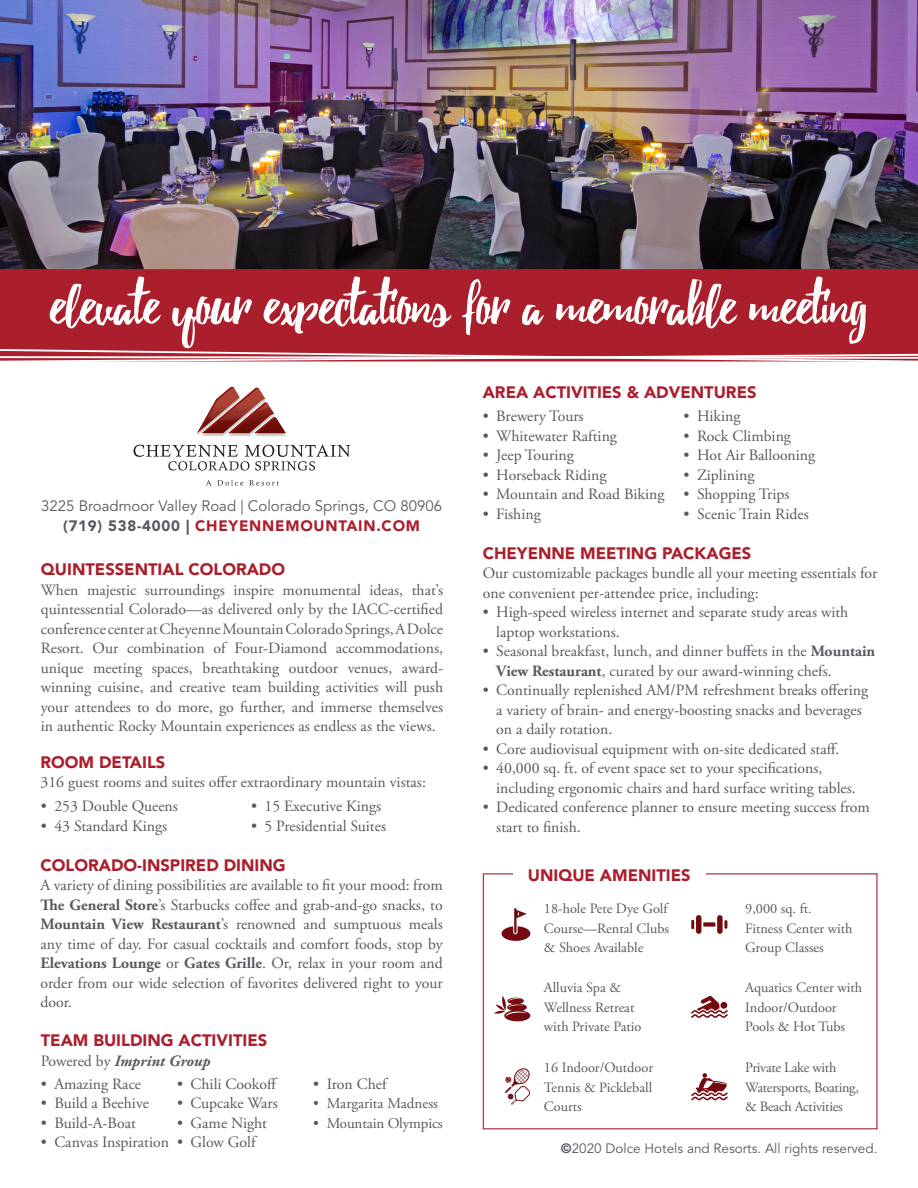
<style>
.page{position:relative;width:918px;height:1188px;background:#fff}
.page>*{position:absolute;margin:0;border:0;box-sizing:border-box;transform-origin:0 0}
.t1{font:60px "Debby";color:#fff}
.t2{font:900 16.5px "Avenir LT Std";color:#ab1e2c}
.Text{font:15.75px/19.5px "Adobe Garamond Pro";color:#56595f}
.Text-2{font:italic 700 15.75px "Adobe Garamond Pro";color:#56595f}
.t3{font:15px "Avenir LT Std";color:#56595f}
.t4{font:900 15px "Avenir LT Std";letter-spacing:.05em;color:#ab1e2c}
.t5{font:15px "Adobe Garamond Pro";letter-spacing:-.01em;color:#56595f}
.amenities{font:14.25px/19.5px "Adobe Garamond Pro";color:#56595f;text-align:justify}
.amenities-2{font:14.25px/19.5px "Adobe Garamond Pro";letter-spacing:-.02em;color:#56595f}
.Footer_emphasis{font:13.5px "Avenir LT Std";color:#56595f}
.s1{color:#56595f}
.s2{font-weight:700}
.s3{font-weight:400;font-style:normal}
.s4{font-weight:900}
</style>
<div class="page">
<img style="left:0;top:0;width:918px;height:269px">
<div style="left:1px;top:270px;width:916px;height:91px;background:#ab1e2c"></div>
<div style="left:0;top:269px;width:918px;height:92px;border:2px solid #ab1e2c"></div>
<img style="left:197px;top:433px;width:89px;height:4px">
<svg style="left:197px;top:386px;width:89px;height:47px"></svg>
<svg style="left:133px;top:445px;width:218px;height:26px"></svg>
<svg style="left:206px;top:480px;width:37px;height:6px"></svg>
<svg style="left:249px;top:480px;width:30px;height:6px"></svg>
<svg style="left:0;top:348px;width:918px;height:13px"></svg>
<div style="left:483px;top:873px;width:395px;height:256px;border:1px solid #ab1e2c"></div>
<div style="left:513px;top:858px;width:193px;height:32px;background:#fff"></div>
<svg style="left:505px;top:1068px;width:25px;height:37px"></svg>
<svg style="left:691px;top:915px;width:36px;height:19px"></svg>
<svg style="left:494px;top:996px;width:36px;height:25px"></svg>
<svg style="left:691px;top:996px;width:37px;height:22px"></svg>
<svg style="left:691px;top:1073px;width:37px;height:27px"></svg>
<svg style="left:501px;top:908px;width:29px;height:33px"></svg>
<p class="t1" style="left:50px;top:268px;width:820px">elevate your expectations for a memorable meeting</p>
<p class="t3" style="left:41px;top:498px;width:402px">3225 Broadmoor Valley Road | Colorado Springs, CO 80906</p>
<p class="t4" style="left:63px;top:517px;width:358px"><span class="s1">(719) 538-4000 |</span> CHEYENNEMOUNTAIN.COM</p>
<p class="t2" style="left:41px;top:560px;width:246px">QUINTESSENTIAL COLORADO</p>
<p class="Text" style="left:41px;top:581px;width:404px;text-align:justify">When majestic surroundings inspire monumental ideas, that’s quintessential Colorado—as delivered only by the IACC-certified conference center at Cheyenne Mountain Colorado Springs, A Dolce Resort. Our combination of Four-Diamond accommodations, unique meeting spaces, breathtaking outdoor venues, award&shy;winning cuisine, and creative team building activities will push your attendees to do more, go further, and immerse themselves in authentic Rocky Mountain experiences as endless as the views.</p>
<p class="t2" style="left:40px;top:752px;width:126px">ROOM DETAILS</p>
<p class="Text" style="left:40px;top:773px;width:387px">316 guest rooms and suites offer extraordinary mountain vistas:</p>
<p class="Text" style="left:41px;top:797px;width:139px">• 253 Double Queens</p>
<p class="Text" style="left:41px;top:817px;width:128px">• 43 Standard Kings</p>
<p class="Text" style="left:251px;top:797px;width:132px">• 15 Executive Kings</p>
<p class="Text" style="left:251px;top:817px;width:137px">• 5 Presidential Suites</p>
<p class="t2" style="left:40px;top:855px;width:247px">COLORADO-INSPIRED DINING</p>
<p class="Text" style="left:40px;top:876px;width:404px;text-align:justify">A variety of dining possibilities are available to fit your mood: from <span class="s2">The General Store</span>’s Starbucks coffee and grab-and-go snacks, to <span class="s2">Mountain View Restaurant</span>’s renowned and sumptuous meals any time of day. For casual cocktails and comfort foods, stop by <span class="s2">Elevations Lounge</span> or <span class="s2">Gates Grille</span>. Or, relax in your room and order from our wide selection of favorites delivered right to your door.</p>
<p class="t2" style="left:41px;top:1031px;width:228px">TEAM BUILDING ACTIVITIES</p>
<p class="Text-2" style="left:41px;top:1052px;width:171px"><span class="s3">Powered by</span> Imprint Group</p>
<p class="Text" style="left:41px;top:1075px;width:102px">• Amazing Race</p>
<p class="Text" style="left:41px;top:1094px;width:110px">• Build a Beehive</p>
<p class="Text" style="left:41px;top:1114px;width:97px">• Build-A-Boat</p>
<p class="Text" style="left:41px;top:1133px;width:130px">• Canvas Inspiration</p>
<p class="Text" style="left:177px;top:1075px;width:102px">• Chili Cookoff</p>
<p class="Text" style="left:177px;top:1094px;width:102px">• Cupcake Wars</p>
<p class="Text" style="left:177px;top:1114px;width:92px">• Game Night</p>
<p class="Text" style="left:177px;top:1133px;width:80px">• Glow Golf</p>
<p class="Text" style="left:313px;top:1075px;width:75px">• Iron Chef</p>
<p class="t5" style="left:313px;top:1094px;width:126px">• Margarita Madness</p>
<p class="t5" style="left:313px;top:1114px;width:131px">• Mountain Olympics</p>
<p class="t2" style="left:483px;top:382px;width:275px">AREA ACTIVITIES &amp; ADVENTURES</p>
<p class="Text" style="left:483px;top:407px;width:102px">• Brewery Tours</p>
<p class="Text" style="left:483px;top:427px;width:136px">• Whitewater Rafting</p>
<p class="Text" style="left:483px;top:446px;width:92px">• Jeep Touring</p>
<p class="Text" style="left:483px;top:466px;width:125px">• Horseback Riding</p>
<p class="Text" style="left:483px;top:485px;width:183px">• Mountain and Road Biking</p>
<p class="Text" style="left:483px;top:505px;width:60px">• Fishing</p>
<p class="Text" style="left:684px;top:407px;width:58px">• Hiking</p>
<p class="Text" style="left:684px;top:427px;width:109px">• Rock Climbing</p>
<p class="Text" style="left:684px;top:446px;width:133px">• Hot Air Ballooning</p>
<p class="Text" style="left:684px;top:466px;width:72px">• Ziplining</p>
<p class="Text" style="left:684px;top:485px;width:108px">• Shopping Trips</p>
<p class="Text" style="left:684px;top:505px;width:127px">• Scenic Train Rides</p>
<p class="t2" style="left:483px;top:543px;width:270px">CHEYENNE MEETING PACKAGES</p>
<p class="Text" style="left:483px;top:564px;width:396px">Our customizable packages bundle all your meeting essentials for one convenient per-attendee price, including:</p>
<p class="Text" style="left:496px;top:603px;width:354px;text-indent:-14px">• High-speed wireless internet and separate study areas with laptop workstations.</p>
<p class="Text" style="left:496px;top:642px;width:380px;text-indent:-14px">• Seasonal breakfast, lunch, and dinner buffets in the <span class="s2">Mountain<br>View Restaurant</span>, curated by our award-winning chefs.</p>
<p class="Text" style="left:496px;top:681px;width:373px;text-indent:-14px">• Continually replenished AM/PM refreshment breaks offering a variety of brain- and energy-boosting snacks and beverages on a daily rotation.</p>
<p class="Text" style="left:483px;top:740px;width:358px">• Core audiovisual equipment with on-site dedicated staff.</p>
<p class="Text" style="left:496px;top:759px;width:361px;text-indent:-14px">• 40,000 sq. ft. of event space set to your specifications, including ergonomic chairs and hard surface writing tables.</p>
<p class="Text" style="left:496px;top:798px;width:375px;text-indent:-14px">• Dedicated conference planner to ensure meeting success from start to finish.</p>
<p class="t2" style="left:528px;top:865px;width:164px">UNIQUE AMENITIES</p>
<p class="amenities" style="left:544px;top:899px;width:127px">18-hole Pete Dye Golf Course—Rental Clubs &amp; Shoes Available</p>
<p class="amenities" style="left:544px;top:979px;width:79px">Alluvia Spa &amp;</p>
<p class="amenities" style="left:544px;top:998px;width:92px">Wellness Retreat</p>
<p class="amenities" style="left:544px;top:1018px;width:99px">with Private Patio</p>
<p class="amenities" style="left:745px;top:899px;width:68px">9,000 sq. ft.</p>
<p class="amenities" style="left:745px;top:919px;width:109px">Fitness Center with<br>Group Classes</p>
<p class="amenities" style="left:745px;top:979px;width:118px">Aquatics Center with<br>Indoor/Outdoor</p>
<p class="amenities" style="left:745px;top:1018px;width:101px">Pools &amp; Hot Tubs</p>
<p class="amenities" style="left:544px;top:1058px;width:111px">16 Indoor/Outdoor Tennis &amp; Pickleball Courts</p>
<p class="amenities-2" style="left:745px;top:1058px;width:115px">Private Lake with<br>Watersports, Boating, &amp; Beach Activities</p>
<p class="Footer_emphasis" style="left:561px;top:1140px;width:318px"><span class="s4">©</span>2020 Dolce Hotels and Resorts. All rights reserved.</p>
</div>
